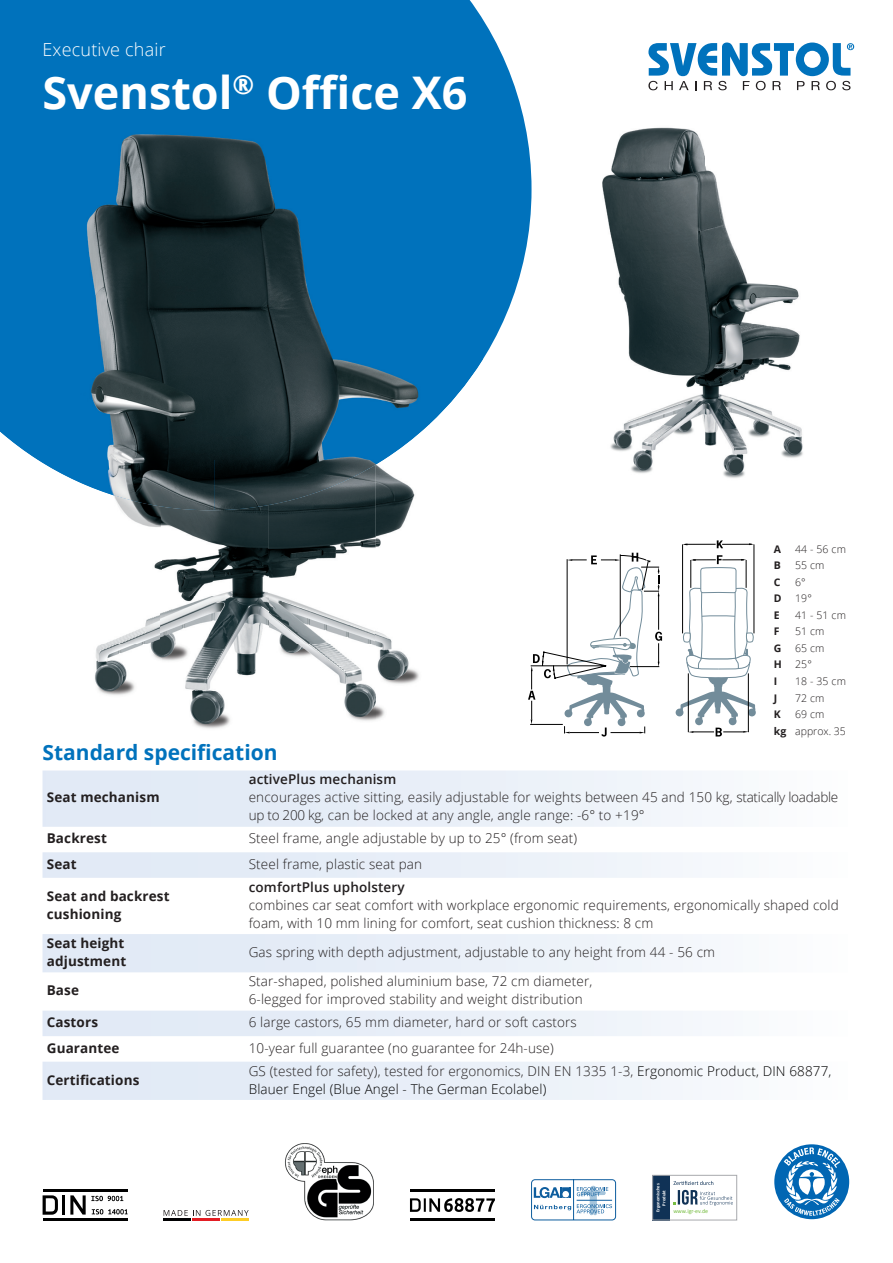
<style>
.page{position:relative;width:893px;height:1263px;background:#fff}
.page>*{position:absolute;margin:0;border:0;box-sizing:border-box;transform-origin:0 0}
.t1{font:700 45px "Open Sans";color:#fff}
.t2{font:700 21px "Open Sans";color:#0072bc}
.t3{font:300 18px "Open Sans";letter-spacing:.01em;color:#fff}
.t4{font:300 13.5px/18px "Open Sans";letter-spacing:.01em;color:#231f20}
.t5{font:300 13.5px/18px "Open Sans";letter-spacing:.01em;color:#000}
.t6{font:700 13.5px/18px "Open Sans";letter-spacing:.01em;color:#231f20}
.t7{font:600 13.5px "Open Sans";letter-spacing:.01em;color:#231f20}
.t8{font:300 10.5px/16.5px "Open Sans";letter-spacing:.01em;color:#231f20;text-align:center}
.t9{font:700 10.5px "Open Sans";color:#231f20}
.t10{font:6px "Calibri";color:#77bd42}
.t11{font:700 4.65px/6px "Calibri";color:#fff;text-align:center}
.s1{font-weight:700}
.s2{color:#231f20}
</style>
<div class="page">
<svg style="left:0;top:0;width:531px;height:359px;background:#2486c5"></svg>
<img style="left:376px;top:471px;width:43px;height:249px">
<img style="left:95px;top:510px;width:66px;height:185px">
<img style="left:268px;top:510px;width:108px;height:211px">
<img style="left:161px;top:510px;width:107px;height:219px">
<img style="left:0;top:55px;width:429px;height:405px">
<img style="left:429px;top:55px;width:54px;height:369px">
<img style="left:38px;top:460px;width:346px;height:50px">
<img style="left:602px;top:90px;width:247px;height:388px">
<svg style="left:717px;top:540px;width:6px;height:8px"></svg>
<hr style="left:754px;top:544px;width:1px;height:89px;background:#000">
<hr style="left:682px;top:544px;width:1px;height:89px;background:#000">
<hr style="left:722px;top:544px;width:30px;height:1px;background:#000">
<hr style="left:685px;top:544px;width:31px;height:1px;background:#000">
<svg style="left:676px;top:555px;width:80px;height:181px"></svg>
<svg style="left:528px;top:553px;width:134px;height:183px"></svg>
<div style="left:653px;top:1175px;width:17px;height:45px;background:#103256"></div>
<div style="left:652px;top:1175px;width:85px;height:45px;border:1px solid #a8a9ad"></div>
<svg style="left:673px;top:1181px;width:60px;height:24px"></svg>
<svg style="left:774px;top:1144px;width:75px;height:75px"></svg>
<svg style="left:164px;top:1210px;width:85px;height:6px"></svg>
<hr style="left:164px;top:1218px;width:27px;height:2px;background:#000001">
<hr style="left:193px;top:1218px;width:27px;height:2px;background:#e31e24">
<hr style="left:221px;top:1218px;width:28px;height:2px;background:#fecd26">
<img style="left:285px;top:1143px;width:89px;height:77px">
<svg style="left:531px;top:1179px;width:85px;height:41px"></svg>
<hr style="left:577px;top:1200px;width:35px;height:1px;background:#0d5d9e">
<svg style="left:410px;top:1198px;width:85px;height:14px"></svg>
<hr style="left:410px;top:1189px;width:85px;height:3px;background:#000">
<hr style="left:410px;top:1218px;width:85px;height:2px;background:#000">
<svg style="left:43px;top:1195px;width:15px;height:20px"></svg>
<hr style="left:62px;top:1195px;width:3px;height:19px;background:#000">
<svg style="left:70px;top:1195px;width:58px;height:19px"></svg>
<hr style="left:43px;top:1189px;width:85px;height:3px;background:#000">
<hr style="left:43px;top:1218px;width:85px;height:2px;background:#000">
<svg style="left:648px;top:43px;width:206px;height:47px"></svg>
<svg style="left:43px;top:770px;width:659px;height:266px"></svg>
<svg style="left:43px;top:1062px;width:659px;height:38px"></svg>
<h3 class="t3" style="left:43px;top:37px;width:125px">Executive chair</h3>
<h1 class="t1" style="left:43px;top:61px;width:427px">Svenstol<sup>®</sup> Office X6</h1>
<p class="t9" style="left:774px;top:541px;width:9px">A</p>
<p class="t8" style="left:795px;top:540px;width:52px">44 - 56 cm</p>
<p class="t9" style="left:774px;top:558px;width:9px">B</p>
<p class="t8" style="left:795px;top:557px;width:31px">55 cm</p>
<p class="t9" style="left:774px;top:574px;width:8px">C</p>
<p class="t8" style="left:795px;top:573px;width:12px">6°</p>
<p class="t9" style="left:774px;top:591px;width:9px">D</p>
<p class="t8" style="left:795px;top:590px;width:18px">19°</p>
<p class="t9" style="left:774px;top:608px;width:7px">E</p>
<p class="t8" style="left:795px;top:606px;width:52px">41 - 51 cm</p>
<p class="t9" style="left:774px;top:624px;width:7px">F</p>
<p class="t8" style="left:795px;top:623px;width:31px">51 cm</p>
<p class="t9" style="left:774px;top:641px;width:9px">G</p>
<p class="t8" style="left:795px;top:640px;width:31px">65 cm</p>
<p class="t9" style="left:774px;top:657px;width:10px">H</p>
<p class="t8" style="left:795px;top:656px;width:18px">25°</p>
<p class="t9" style="left:774px;top:674px;width:5px">I</p>
<p class="t8" style="left:795px;top:673px;width:52px">18 - 35 cm</p>
<p class="t9" style="left:774px;top:690px;width:5px">J</p>
<p class="t8" style="left:795px;top:689px;width:31px">72 cm</p>
<p class="t9" style="left:774px;top:707px;width:8px">K</p>
<p class="t8" style="left:774px;top:706px;width:74px">69 cm<br><span class="s1">kg</span> approx. 35</p>
<h2 class="t2" style="left:43px;top:738px;width:237px">Standard specification</h2>
<p class="t6" style="left:47px;top:788px;width:114px">Seat mechanism</p>
<p class="t7" style="left:249px;top:770px;width:149px">activePlus mechanism</p>
<p class="t4" style="left:249px;top:788px;width:591px">encourages active sitting, easily adjustable for weights between 45 and 150 kg, statically loadable up to 200 kg, can be locked at any angle, angle range: -6° to +19°</p>
<p class="t6" style="left:47px;top:829px;width:62px">Backrest</p>
<p class="t4" style="left:249px;top:829px;width:330px">Steel frame, angle adjustable by up to 25° (from seat)</p>
<p class="t6" style="left:47px;top:854px;width:31px">Seat</p>
<p class="t4" style="left:249px;top:854px;width:175px">Steel frame, plastic seat pan</p>
<p class="t6" style="left:47px;top:886px;width:124px">Seat and backrest cushioning</p>
<p class="t7" style="left:249px;top:877px;width:157px">comfortPlus upholstery</p>
<p class="t4" style="left:249px;top:895px;width:592px">combines car seat comfort with workplace ergonomic requirements, ergonomically shaped cold foam, with 10 mm lining for comfort, seat cushion thickness: 8 cm</p>
<p class="t6" style="left:47px;top:934px;width:81px">Seat height adjustment</p>
<p class="t4" style="left:249px;top:943px;width:468px">Gas spring with depth adjustment, adjustable to any height from 44 - 56 cm</p>
<p class="t6" style="left:47px;top:981px;width:34px">Base</p>
<p class="t4" style="left:249px;top:972px;width:345px">Star-shaped, polished aluminium base, 72 cm diameter,<br>6-legged for improved stability and weight distribution</p>
<p class="t6" style="left:47px;top:1013px;width:53px">Castors</p>
<p class="t4" style="left:249px;top:1013px;width:330px">6 large castors, 65 mm diameter, hard or soft castors</p>
<p class="t6" style="left:47px;top:1038px;width:74px">Guarantee</p>
<p class="t4" style="left:249px;top:1038px;width:307px">10-year full guarantee (no guarantee for 24h-use)</p>
<p class="t6" style="left:47px;top:1070px;width:94px">Certifications</p>
<p class="t5" style="left:249px;top:1061px;width:584px"><span class="s2">GS (tested for safety), tested for ergonomics, DIN EN 1335 1-3,</span> Ergonomic Product, DIN 68877,<br>Blauer Engel (Blue Angel - The German Ecolabel)</p>
<p class="t11" style="left:655px;top:1212px;width:30px;rotate:-90deg">Ergonomisches<br>Produkt</p>
<p class="t10" style="left:673px;top:1207px;width:36px">www.igr-ev.de</p>
</div>
